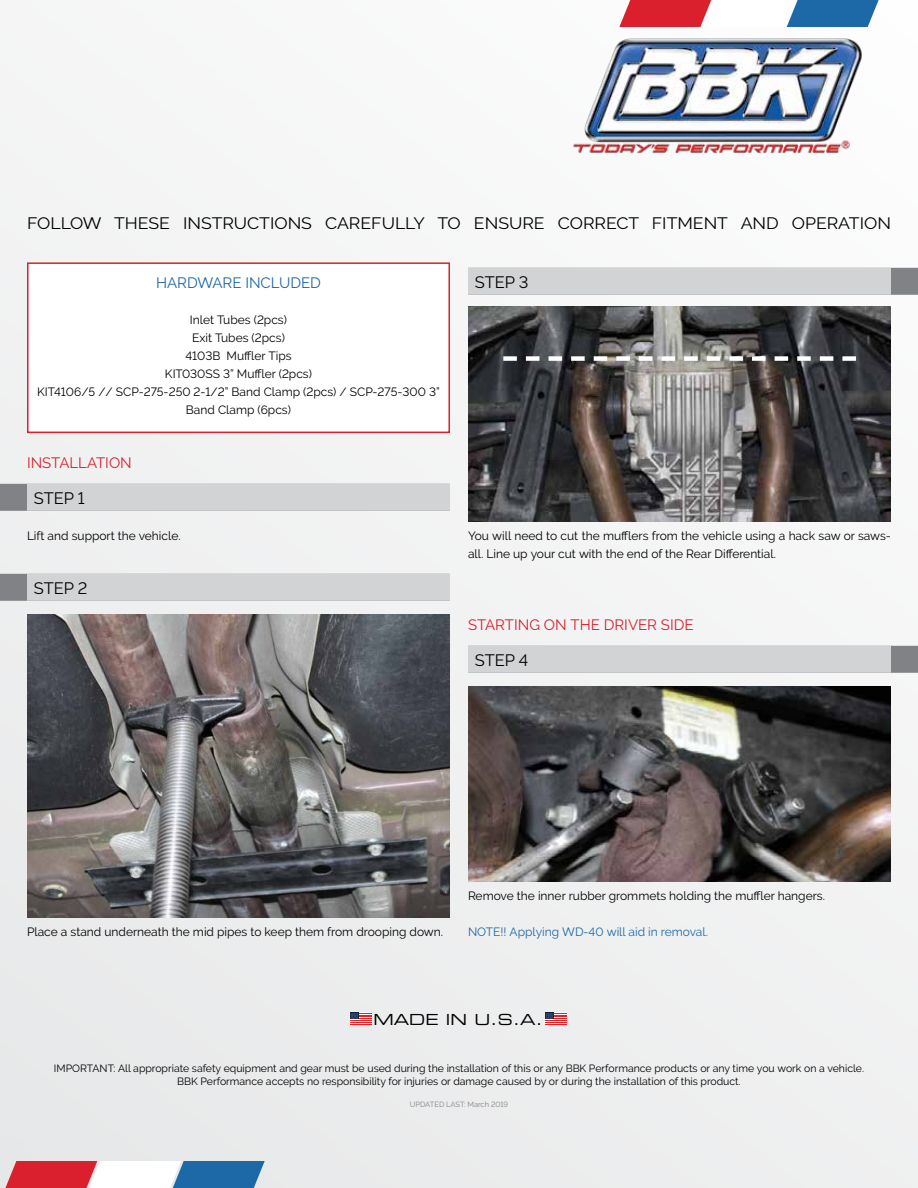
<style>
.page{position:relative;width:918px;height:1188px;background:#f1f2f2}
.page>*{position:absolute;margin:0;border:0;box-sizing:border-box;transform-origin:0 0}
.t1{font:16.5px "Raleway";color:#000;scale:1.07 1}
.t2{font:16.5px "Raleway";color:#000}
.t3{font:15.3px "Eurostile Extended Two";color:#000}
.t4{font:15px "Raleway";color:#da202c}
.t5{font:15px "Raleway";color:#1d68a6}
.t6{font:12px/18px "Raleway";color:#000;text-align:center}
.t7{font:12px "Raleway";color:#1d68a6}
.t8{font:10.5px/12.6px "Raleway";color:#000;text-align:center}
.t9{font:7.5px "Raleway";color:#808285}
</style>
<div class="page">
<svg style="left:619px;top:0;width:265px;height:27px"></svg>
<svg style="left:0;top:1161px;width:265px;height:27px"></svg>
<img style="left:573px;top:37px;width:290px;height:117px">
<svg style="left:545px;top:1013px;width:22px;height:12px"></svg>
<svg style="left:350px;top:1013px;width:21px;height:12px"></svg>
<div style="left:27px;top:262px;width:423px;height:171px;background:#fff;border:2px solid #da202c"></div>
<div style="left:0;top:484px;width:450px;height:27px;background:#808285"></div>
<div style="left:27px;top:484px;width:423px;height:27px;background:#d1d3d4"></div>
<div style="left:0;top:574px;width:450px;height:27px;background:#808285"></div>
<div style="left:27px;top:574px;width:423px;height:27px;background:#d1d3d4"></div>
<img style="left:27px;top:614px;width:423px;height:304px">
<div style="left:468px;top:268px;width:450px;height:27px;background:#808285"></div>
<div style="left:468px;top:268px;width:423px;height:27px;background:#d1d3d4"></div>
<div style="left:468px;top:646px;width:450px;height:27px;background:#808285"></div>
<div style="left:468px;top:646px;width:423px;height:27px;background:#d1d3d4"></div>
<img style="left:468px;top:306px;width:423px;height:216px">
<img style="left:468px;top:686px;width:423px;height:196px">
<svg style="left:503px;top:356px;width:353px;height:5px"></svg>
<h1 class="t1" style="left:27px;top:214px;width:809px">FOLLOW THESE INSTRUCTIONS CAREFULLY TO ENSURE CORRECT FITMENT AND OPERATION</h1>
<p class="t5" style="left:156px;top:274px;width:166px">HARDWARE INCLUDED</p>
<p class="t6" style="left:37px;top:311px;width:404px">Inlet Tubes (2pcs)<br>Exit Tubes (2pcs)<br>4103B Muffler Tips<br>KIT030SS 3” Muffler (2pcs)<br>KIT4106/5 // SCP-275-250 2-1/2” Band Clamp (2pcs) / SCP-275-300 3”<br>Band Clamp (6pcs)</p>
<p class="t4" style="left:27px;top:454px;width:106px">INSTALLATION</p>
<h1 class="t2" style="left:34px;top:489px;width:52px">STEP 1</h1>
<p class="t6" style="left:27px;top:527px;width:155px">Lift and support the vehicle.</p>
<h1 class="t2" style="left:34px;top:579px;width:55px">STEP 2</h1>
<h1 class="t2" style="left:475px;top:273px;width:55px">STEP 3</h1>
<p class="t6" style="left:468px;top:527px;width:424px;text-align:left">You will need to cut the mufflers from the vehicle using a hack saw or saws&shy;all. Line up your cut with the end of the Rear Differential.</p>
<p class="t4" style="left:468px;top:616px;width:227px">STARTING ON THE DRIVER SIDE</p>
<h1 class="t2" style="left:475px;top:651px;width:55px">STEP 4</h1>
<p class="t6" style="left:27px;top:923px;width:418px">Place a stand underneath the mid pipes to keep them from drooping down.</p>
<p class="t6" style="left:468px;top:887px;width:359px">Remove the inner rubber grommets holding the muffler hangers.</p>
<p class="t7" style="left:468px;top:925px;width:242px">NOTE!! Applying WD-40 will aid in removal.</p>
<p class="t3" style="left:373px;top:1009px;width:171px">MADE IN U.S.A.</p>
<p class="t8" style="left:54px;top:1062px;width:812px">IMPORTANT: All appropriate safety equipment and gear must be used during the installation of this or any BBK Performance products or any time you work on a vehicle.<br>BBK Performance accepts no responsibility for injuries or damage caused by or during the installation of this product.</p>
<p class="t9" style="left:410px;top:1100px;width:100px">UPDATED LAST: March 2019</p>
</div>
